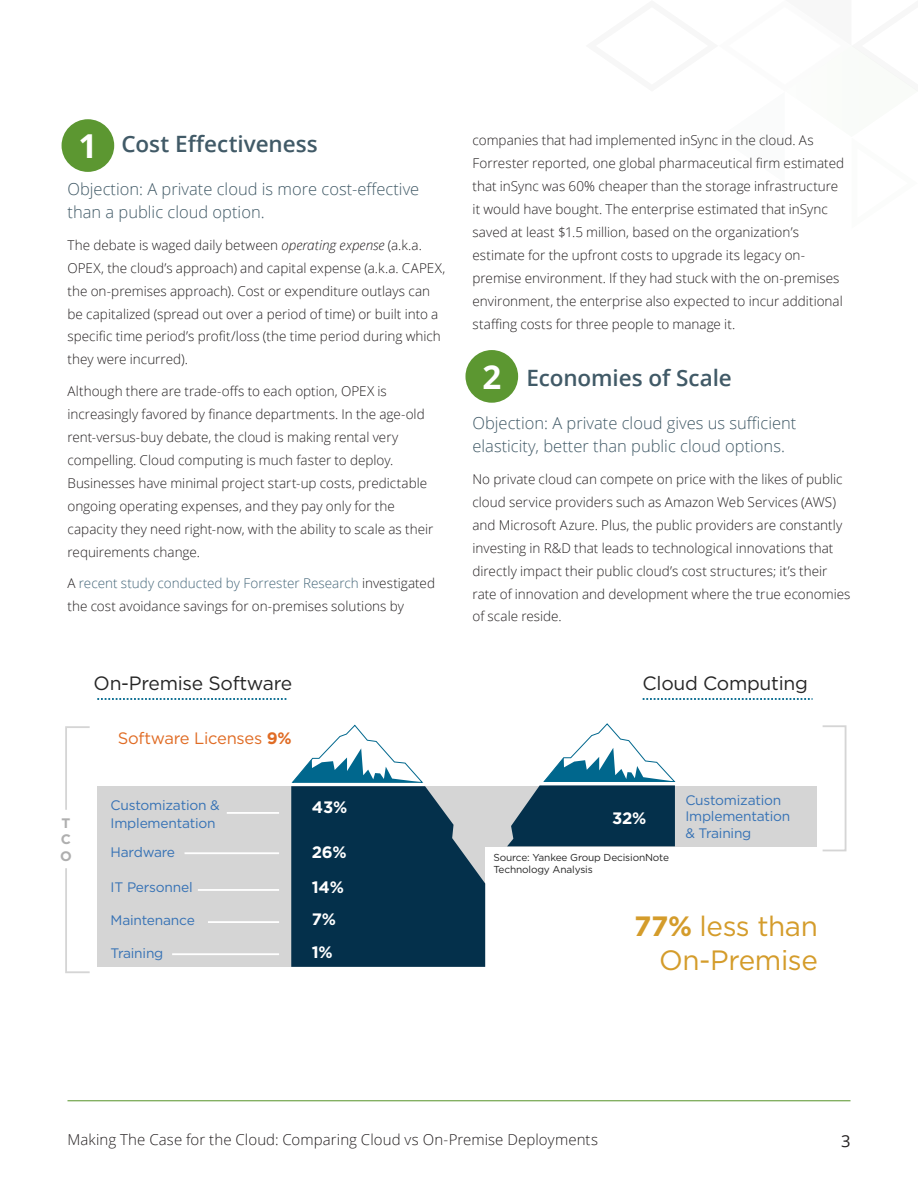
<style>
.page{position:relative;width:918px;height:1188px;background:#fff}
.page>*{position:absolute;margin:0;border:0;box-sizing:border-box;transform-origin:0 0}
.t1{font:700 33px "Open Sans";color:#fff}
.t2{font:27.9px/33.5px "Gotham";letter-spacing:-.015em;color:#d49c2b;text-align:right}
.Header_1{font:600 22.5px "Open Sans";letter-spacing:-.005em;color:#415a67}
.t3{font:19.35px "Gotham";letter-spacing:-.015em;color:#262626}
.Objections{font:300 16.5px/23px "Open Sans";color:#415a67}
.t4{font:16.5px "Gotham";letter-spacing:-.015em;color:#e06c25}
.t5{font:700 16.5px/34.3px "Gotham";letter-spacing:-.015em;color:#fff}
.t6{font:16.5px "Open Sans";color:#231f20}
.t7{font:300 15px "Open Sans";letter-spacing:.005em;color:#231f20}
.t8{font:13.8px/16.5px "Gotham";letter-spacing:-.015em;color:#3672b5}
.t9{font:700 13.8px/16.5px "Gotham";color:#afafaf;text-align:justify}
.Body_Text_-_NEW_-_ti{font:300 13.5px/23px "Open Sans";color:#231f20}
.t10{font:10.05px/12.1px "Gotham";letter-spacing:-.015em;color:#262626}
.s1{font-style:italic}
.s2{color:#446679}
.s3{font-weight:700}
</style>
<div class="page">
<hr style="left:68px;top:1100px;width:782px;height:1px;background:#5c9731">
<div style="left:62px;top:119px;width:52px;height:53px;background:#5c9731;border-radius:50%"></div>
<div style="left:465px;top:350px;width:53px;height:53px;background:#5c9731;border-radius:50%"></div>
<div style="left:97px;top:786px;width:388px;height:181px;background:#d5d5d5"></div>
<div style="left:475px;top:786px;width:342px;height:60px;background:#d5d5d5"></div>
<svg style="left:291px;top:724px;width:194px;height:243px"></svg>
<svg style="left:507px;top:723px;width:169px;height:123px"></svg>
<svg style="left:65px;top:726px;width:25px;height:84px"></svg>
<svg style="left:65px;top:868px;width:25px;height:105px"></svg>
<div style="left:822px;top:725px;width:24px;height:126px;border:2px solid #d5d5d5"></div>
<svg style="left:97px;top:698px;width:190px;height:2px"></svg>
<svg style="left:643px;top:698px;width:170px;height:2px"></svg>
<hr style="left:227px;top:812px;width:52px;height:2px;background:#fff">
<hr style="left:185px;top:852px;width:94px;height:2px;background:#fff">
<hr style="left:198px;top:889px;width:81px;height:2px;background:#fff">
<hr style="left:208px;top:921px;width:71px;height:2px;background:#fff">
<hr style="left:172px;top:953px;width:107px;height:2px;background:#fff">
<p class="t1" style="left:78px;top:123px;width:20px">1</p>
<p class="Header_1" style="left:122px;top:129px;width:198px">Cost Effectiveness</p>
<p class="Objections" style="left:68px;top:177px;width:353px">Objection: A private cloud is more cost-effective than a public cloud option.</p>
<p class="Body_Text_-_NEW_-_ti" style="left:68px;top:233px;width:379px">The debate is waged daily between <span class="s1">operating expense</span> (a.k.a.<br>OPEX, the cloud’s approach) and capital expense (a.k.a. CAPEX, the on-premises approach). Cost or expenditure outlays can be capitalized (spread out over a period of time) or built into a specific time period’s profit/loss (the time period during which they were incurred).</p>
<p class="Body_Text_-_NEW_-_ti" style="left:68px;top:379px;width:367px">Although there are trade-offs to each option, OPEX is increasingly favored by finance departments. In the age-old rent-versus-buy debate, the cloud is making rental very compelling. Cloud computing is much faster to deploy.<br>Businesses have minimal project start-up costs, predictable ongoing operating expenses, and they pay only for the capacity they need right-now, with the ability to scale as their requirements change.</p>
<p class="Body_Text_-_NEW_-_ti" style="left:68px;top:572px;width:369px">A <span class="s2">recent study conducted by Forrester Research</span> investigated the cost avoidance savings for on-premises solutions by</p>
<p class="t3" style="left:94px;top:671px;width:200px">On-Premise Software</p>
<p class="t9" style="left:60px;top:814px;width:13px">T C O</p>
<p class="t4" style="left:118px;top:727px;width:175px">Software Licenses <span class="s3">9%</span></p>
<p class="t8" style="left:111px;top:795px;width:111px;line-height:18.3px">Customization &amp;<br>Implementation</p>
<p class="t8" style="left:111px;top:843px;width:66px">Hardware</p>
<p class="t8" style="left:111px;top:879px;width:84px">IT Personnel</p>
<p class="t8" style="left:111px;top:912px;width:86px">Maintenance</p>
<p class="t8" style="left:111px;top:944px;width:54px">Training</p>
<p class="t5" style="left:312px;top:790px;width:37px">43%</p>
<p class="t5" style="left:312px;top:835px;width:36px">26%<br>14%</p>
<p class="t5" style="left:312px;top:903px;width:26px;line-height:32.1px">7%<br>1%</p>
<p class="Body_Text_-_NEW_-_ti" style="left:472px;top:129px;width:373px">companies that had implemented inSync in the cloud. As Forrester reported, one global pharmaceutical firm estimated that inSync was 60% cheaper than the storage infrastructure it would have bought. The enterprise estimated that inSync saved at least $1.5 million, based on the organization’s estimate for the upfront costs to upgrade its legacy on&shy;premise environment. If they had stuck with the on-premises environment, the enterprise also expected to incur additional staffing costs for three people to manage it.</p>
<p class="Header_1" style="left:526px;top:363px;width:207px">Economies of Scale</p>
<p class="Objections" style="left:472px;top:411px;width:325px">Objection: A private cloud gives us sufficient elasticity, better than public cloud options.</p>
<p class="Body_Text_-_NEW_-_ti" style="left:472px;top:467px;width:379px">No private cloud can compete on price with the likes of public cloud service providers such as Amazon Web Services (AWS) and Microsoft Azure. Plus, the public providers are constantly investing in R&amp;D that leads to technological innovations that directly impact their public cloud’s cost structures; it’s their rate of innovation and development where the true economies of scale reside.</p>
<p class="t1" style="left:482px;top:354px;width:20px">2</p>
<p class="t3" style="left:643px;top:671px;width:167px">Cloud Computing</p>
<p class="t5" style="left:612px;top:801px;width:36px">32%</p>
<p class="t10" style="left:493px;top:851px;width:177px">Source: Yankee Group DecisionNote<br>Technology Analysis</p>
<p class="t8" style="left:685px;top:791px;width:107px">Customization<br>Implementation &amp; Training</p>
<p class="t2" style="left:634px;top:909px;width:185px"><span class="s3">77%</span> less than<br>On-Premise</p>
<p class="t7" style="left:68px;top:1130px;width:532px">Making The Case for the Cloud: Comparing Cloud vs On-Premise Deployments</p>
<p class="t6" style="left:841px;top:1129px;width:11px">3</p>
</div>
